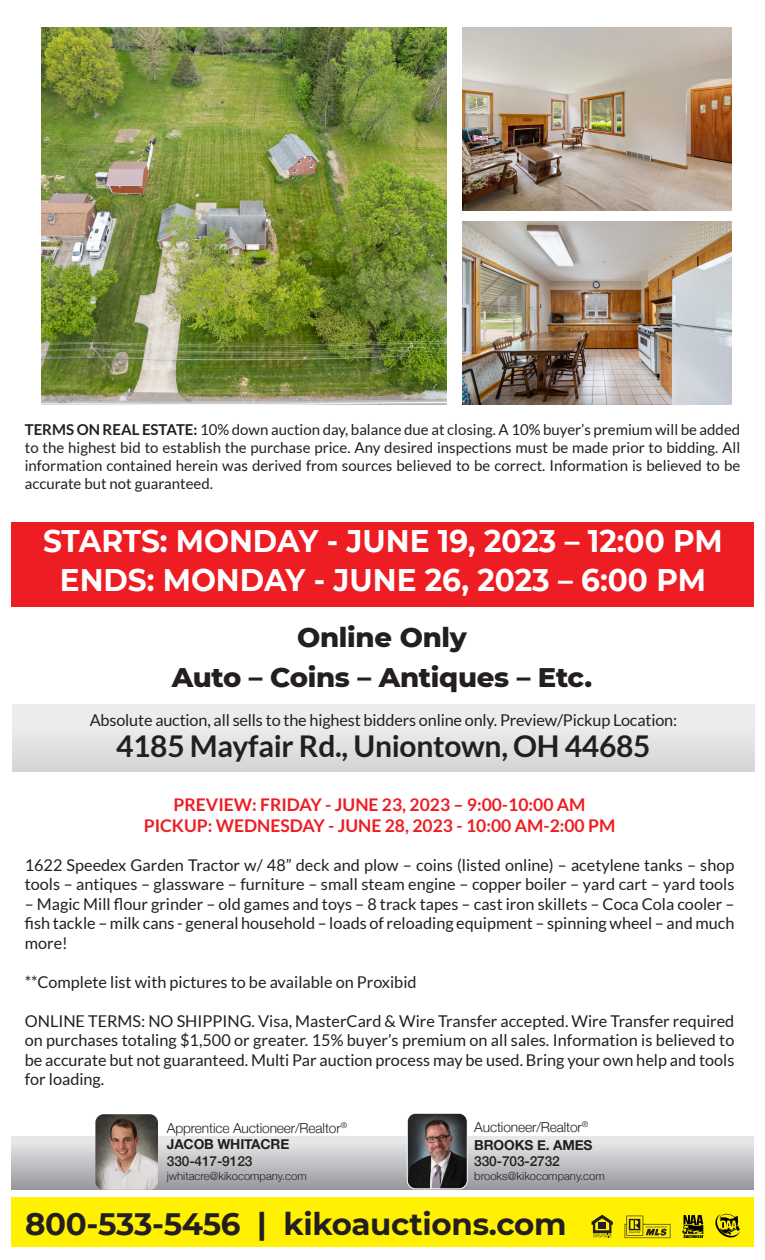
<style>
.page{position:relative;width:765px;height:1260px;background:#fff}
.page>*{position:absolute;margin:0;border:0;box-sizing:border-box;transform-origin:0 0}
.t1{font:700 31.25px "Montserrat";color:#fff;scale:.95 1}
.t2{font:700 31px "Montserrat";letter-spacing:-.01em;color:#231f20}
.t3{font:700 30px "Lato";letter-spacing:-.01em;color:#231f20}
.t4{font:800 27.5px "Montserrat";letter-spacing:-.01em;color:#231f20}
.t5{font:700 17.5px "Lato";color:#ee1d23}
.t6{font:16.25px/19.5px "Lato";color:#231f20;text-align:justify}
.t7{font:15px/18px "Lato";color:#231f20;text-align:justify}
.t8{font:300 13.75px "Helvetica Neue";letter-spacing:-.01em;color:#231f20}
.t9{font:700 13.75px "Helvetica Neue";letter-spacing:-.01em;color:#231f20}
.t10{font:500 13.75px "Helvetica Neue";letter-spacing:-.01em;color:#231f20}
.t11{font:300 11.25px "Helvetica Neue";color:#231f20}
.s1{font-weight:700}
</style>
<div class="page">
<div style="left:11px;top:1197px;width:743px;height:49px;background:#fff101"></div>
<svg style="left:592px;top:1215px;width:21px;height:22px"></svg>
<svg style="left:625px;top:1216px;width:45px;height:22px"></svg>
<svg style="left:682px;top:1215px;width:22px;height:23px"></svg>
<svg style="left:715px;top:1214px;width:25px;height:24px"></svg>
<img style="left:41px;top:27px;width:405px;height:378px">
<img style="left:462px;top:222px;width:269px;height:183px">
<img style="left:462px;top:27px;width:269px;height:183px">
<div style="left:12px;top:705px;width:743px;height:67px;background:linear-gradient(to bottom,#f2f2f3,#d5d6d8)"></div>
<div style="left:11px;top:522px;width:743px;height:85px;background:#ee1d23"></div>
<div style="left:11px;top:1136px;width:743px;height:54px;background:linear-gradient(to bottom,#eeeff0,#97989c)"></div>
<img style="left:95px;top:1114px;width:63px;height:76px">
<img style="left:407px;top:1115px;width:60px;height:74px">
<div style="left:407px;top:1113px;width:61px;height:76px;border:1px solid #fff;border-radius:8px"></div>
<p class="t7" style="left:25px;top:421px;width:717px"><span class="s1">TERMS ON REAL ESTATE:</span> 10% down auction day, balance due at closing. A 10% buyer’s premium will be added to the highest bid to establish the purchase price. Any desired inspections must be made prior to bidding. All information contained herein was derived from sources believed to be correct. Information is believed to be accurate but not guaranteed.</p>
<p class="t1" style="left:43px;top:519px;width:717px">STARTS: MONDAY - JUNE 19, 2023 – 12:00 PM</p>
<p class="t1" style="left:60px;top:557px;width:682px">ENDS: MONDAY - JUNE 26, 2023 – 6:00 PM</p>
<p class="t4" style="left:297px;top:617px;width:171px">Online Only</p>
<p class="t4" style="left:172px;top:657px;width:422px">Auto – Coins – Antiques – Etc.</p>
<p class="t6" style="left:90px;top:710px;width:589px">Absolute auction, all sells to the highest bidders online only. Preview/Pickup Location:</p>
<p class="t3" style="left:116px;top:729px;width:536px">4185 Mayfair Rd., Uniontown, OH 44685</p>
<p class="t5" style="left:174px;top:794px;width:414px">PREVIEW: FRIDAY - JUNE 23, 2023 – 9:00-10:00 AM</p>
<p class="t5" style="left:144px;top:815px;width:473px">PICKUP: WEDNESDAY - JUNE 28, 2023 - 10:00 AM-2:00 PM</p>
<p class="t6" style="left:25px;top:855px;width:711px">1622 Speedex Garden Tractor w/ 48” deck and plow – coins (listed online) – acetylene tanks – shop tools – antiques – glassware – furniture – small steam engine – copper boiler – yard cart – yard tools</p>
<p class="t6" style="left:25px;top:894px;width:711px">– Magic Mill flour grinder – old games and toys – 8 track tapes – cast iron skillets – Coca Cola cooler – fish tackle – milk cans - general household – loads of reloading equipment – spinning wheel – and much more!</p>
<p class="t6" style="left:25px;top:972px;width:393px">**Complete list with pictures to be available on Proxibid</p>
<p class="t6" style="left:25px;top:1011px;width:711px">ONLINE TERMS: NO SHIPPING. Visa, MasterCard &amp; Wire Transfer accepted. Wire Transfer required on purchases totaling $1,500 or greater. 15% buyer’s premium on all sales. Information is believed to be accurate but not guaranteed. Multi Par auction process may be used. Bring your own help and tools for loading.</p>
<p class="t8" style="left:167px;top:1117px;width:182px">Apprentice Auctioneer/Realtor<sup>®</sup></p>
<p class="t9" style="left:167px;top:1134px;width:124px">JACOB WHITACRE</p>
<p class="t10" style="left:167px;top:1150px;width:87px">330-417-9123</p>
<p class="t11" style="left:167px;top:1167px;width:141px">jwhitacre@kikocompany.com</p>
<p class="t8" style="left:474px;top:1116px;width:115px">Auctioneer/Realtor<sup>®</sup></p>
<p class="t9" style="left:474px;top:1134px;width:120px">BROOKS E. AMES</p>
<p class="t10" style="left:474px;top:1150px;width:87px">330-703-2732</p>
<p class="t11" style="left:474px;top:1167px;width:132px">brooks@kikocompany.com</p>
<p class="t2" style="left:25px;top:1202px;width:543px">800-533-5456 | kikoauctions.com</p>
</div>
